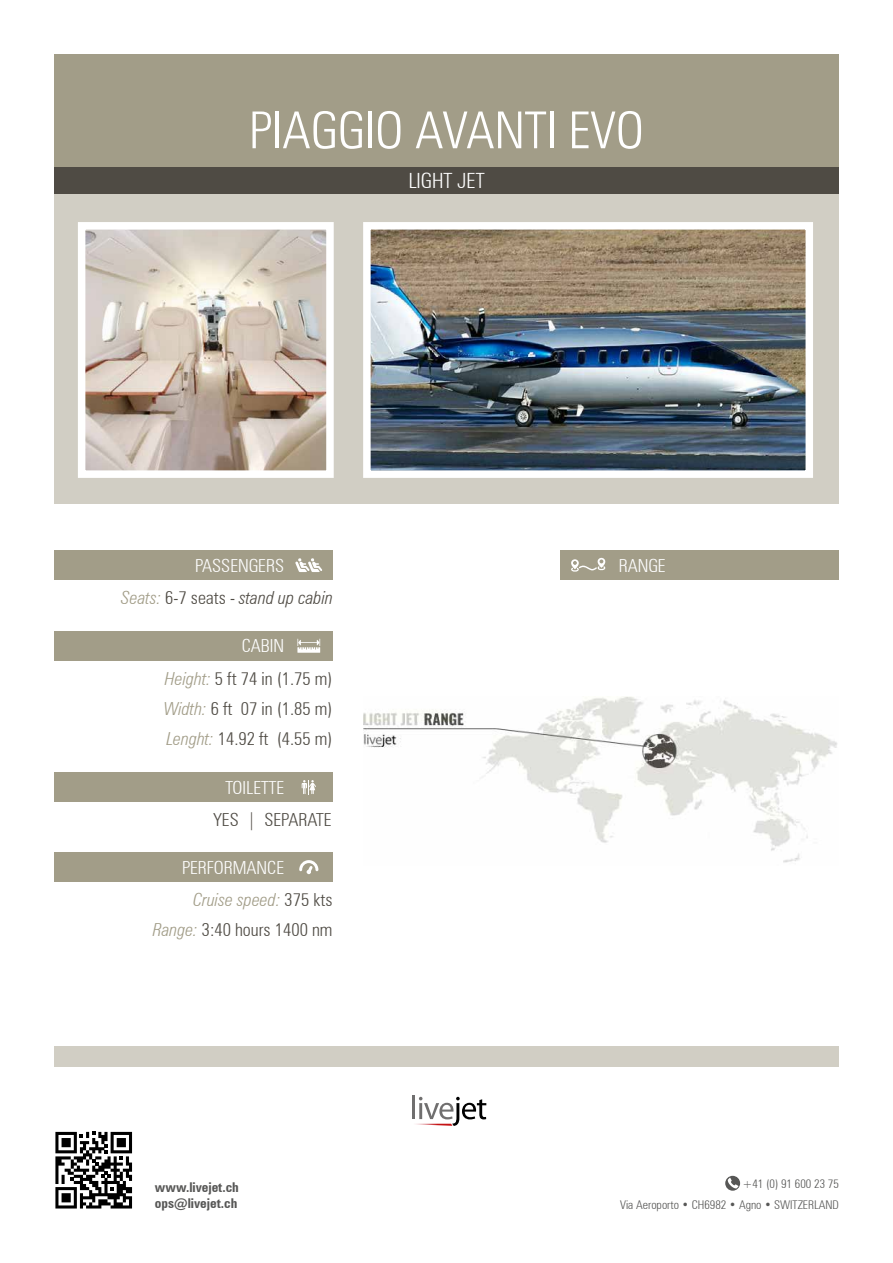
<style>
.page{position:relative;width:893px;height:1263px;background:#fff}
.page>*{position:absolute;margin:0;border:0;box-sizing:border-box;transform-origin:0 0}
.t1{font:300 condensed 51px "Zurich BT";color:#fff}
.t2{font:300 condensed 21px "Zurich BT";color:#fff}
.t3{font:300 condensed 18px/30px "Zurich BT";color:#4f4b44;text-align:justify}
.t4{font:300 condensed 18px "Zurich BT";color:#fff}
.t5{font:italic 300 condensed 18px "Zurich BT";color:#4f4b44}
.t6{font:700 condensed 13.5px/16.5px "Zurich BT";color:#575756}
.t7{font:300 condensed 12px/21px "Zurich BT";color:#575756;text-align:right}
.s1{color:#a29d88}
.s2{font-style:normal}
.s3{font-style:italic;color:#a29d88}
</style>
<div class="page">
<div style="left:54px;top:54px;width:785px;height:136px;background:#a29d88"></div>
<div style="left:54px;top:180px;width:785px;height:324px;background:#d1cec4"></div>
<div style="left:54px;top:1046px;width:785px;height:20px;background:#d1cec4"></div>
<div style="left:54px;top:167px;width:785px;height:26px;background:#4f4b44"></div>
<hr style="left:412px;top:1096px;width:3px;height:23px;background:#706f6f">
<svg style="left:416px;top:1097px;width:70px;height:29px"></svg>
<img style="left:87px;top:231px;width:238px;height:238px">
<div style="left:78px;top:222px;width:256px;height:256px;border:8px solid #fff"></div>
<img style="left:372px;top:231px;width:432px;height:238px">
<div style="left:363px;top:222px;width:450px;height:256px;border:8px solid #fff"></div>
<img style="left:363px;top:696px;width:474px;height:167px">
<div style="left:54px;top:551px;width:279px;height:29px;background:#a29d88"></div>
<div style="left:560px;top:551px;width:279px;height:29px;background:#a29d88"></div>
<div style="left:54px;top:631px;width:279px;height:29px;background:#a29d88"></div>
<div style="left:54px;top:852px;width:279px;height:30px;background:#a29d88"></div>
<div style="left:54px;top:772px;width:279px;height:30px;background:#a29d88"></div>
<svg style="left:55px;top:1131px;width:78px;height:78px"></svg>
<svg style="left:55px;top:1132px;width:77px;height:76px"></svg>
<svg style="left:725px;top:1176px;width:15px;height:15px"></svg>
<svg style="left:728px;top:1178px;width:10px;height:10px"></svg>
<svg style="left:295px;top:558px;width:27px;height:14px"></svg>
<svg style="left:571px;top:558px;width:35px;height:14px"></svg>
<svg style="left:297px;top:639px;width:23px;height:14px"></svg>
<svg style="left:302px;top:780px;width:14px;height:14px"></svg>
<svg style="left:299px;top:860px;width:19px;height:14px"></svg>
<h1 class="t1" style="left:249px;top:99px;width:396px">PIAGGIO AVANTI EVO</h1>
<p class="t2" style="left:408px;top:168px;width:78px">LIGHT JET</p>
<p class="t4" style="left:195px;top:554px;width:91px">PASSENGERS</p>
<p class="t4" style="left:619px;top:554px;width:49px">RANGE</p>
<p class="t5" style="left:121px;top:586px;width:214px"><span class="s1">Seats:</span> <span class="s2">6-7 seats -</span> stand up cabin</p>
<p class="t4" style="left:242px;top:635px;width:44px">CABIN</p>
<p class="t3" style="left:164px;top:663px;width:170px"><span class="s3">Height:</span> 5 ft 74 in (1.75 m)<br><span class="s3">Width:</span> 6 ft 07 in (1.85 m)<br><span class="s3">Lenght:</span> 14.92 ft (4.55 m)</p>
<p class="t4" style="left:225px;top:776px;width:60px">TOILETTE</p>
<p class="t3" style="left:214px;top:804px;width:119px">YES | SEPARATE</p>
<p class="t4" style="left:182px;top:856px;width:104px">PERFORMANCE</p>
<p class="t3" style="left:153px;top:884px;width:181px;text-align:right"><span class="s3">Cruise speed:</span> 375 kts<br><span class="s3">Range:</span> 3:40 hours 1400 nm</p>
<p class="t6" style="left:155px;top:1179px;width:85px">www.livejet.ch ops@livejet.ch</p>
<p class="t7" style="left:620px;top:1173px;width:220px">+41 (0) 91 600 23 75<br>Via Aeroporto • CH6982 • Agno • SWITZERLAND</p>
</div>
